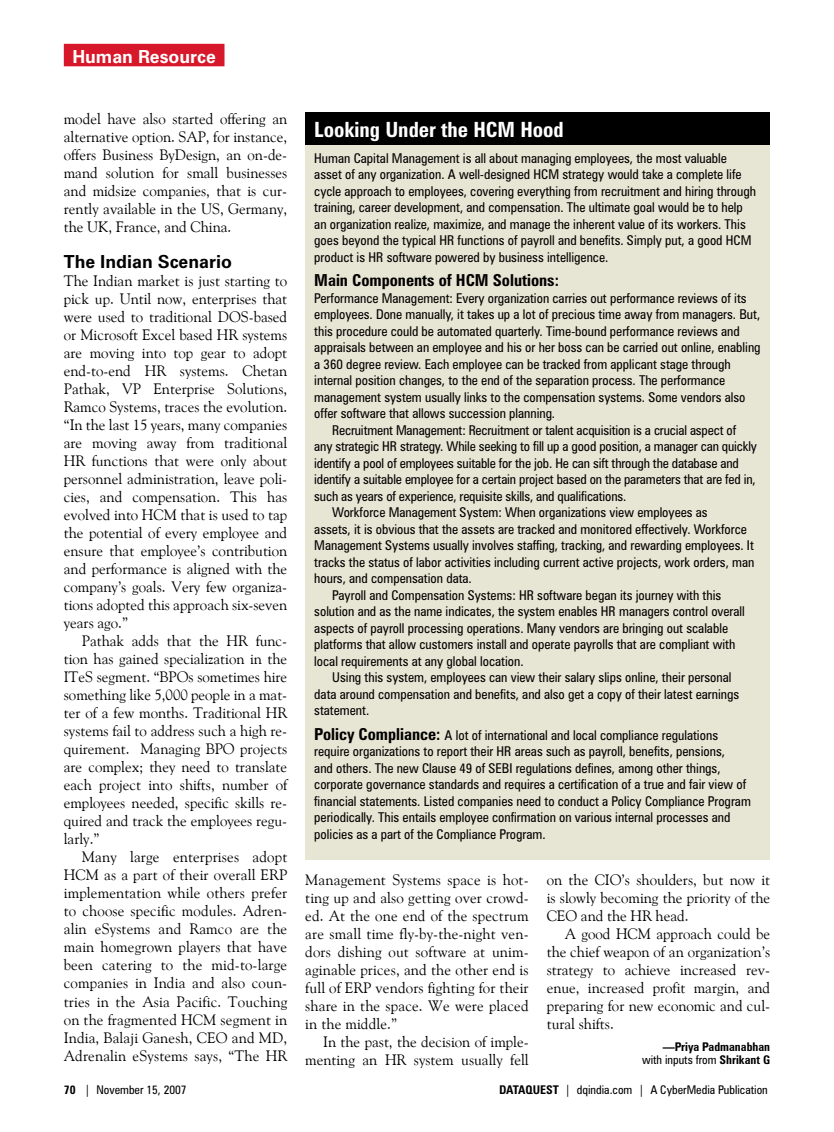
<style>
.page{position:relative;width:834px;height:1132px;background:#fff}
.page>*{position:absolute;margin:0;border:0;box-sizing:border-box;transform-origin:0 0}
.t1{font:700 condensed 21px "Zurich BT";color:#fff}
.t2{font:700 18px "Zurich BT";color:#000}
.t3{font:700 18px "Zurich BT";color:#fff}
.t4{font:700 condensed 16.5px "Zurich BT";color:#000}
.t5{font:15px/18px "Goudy Old Style";color:#000;text-align:justify}
.t6{font:condensed 13.5px/16.5px "Zurich BT";color:#000}
.t7{font:condensed 12px "Zurich BT";color:#000}
.t8{font:700 condensed 12px/13.5px "Zurich BT";color:#000;text-align:right}
.s1{font-weight:700;font-size:16.5px}
.s2{font-weight:400}
.s3{font-weight:700}
</style>
<div class="page">
<div style="left:64px;top:44px;width:160px;height:22px;background:#d7182a"></div>
<div style="left:305px;top:112px;width:465px;height:747px;background:#e7e5d3"></div>
<div style="left:305px;top:112px;width:465px;height:33px;background:#000"></div>
<h2 class="t3" style="left:72px;top:45px;width:145px">Human Resource</h2>
<p class="t5" style="left:64px;top:109px;width:225px">model have also started offering an alternative option. SAP, for instance, offers Business ByDesign, an on-de&shy;mand solution for small businesses and midsize companies, that is cur&shy;rently available in the US, Germany, the UK, France, and China.</p>
<h2 class="t2" style="left:64px;top:250px;width:170px">The Indian Scenario</h2>
<p class="t5" style="left:64px;top:271px;width:225px">The Indian market is just starting to pick up. Until now, enterprises that were used to traditional DOS-based or Microsoft Excel based HR systems are moving into top gear to adopt end-to-end HR systems. Chetan Pathak, VP Enterprise Solutions, Ramco Systems, traces the evolution. “In the last 15 years, many companies are moving away from traditional HR functions that were only about personnel administration, leave poli&shy;cies, and compensation. This has evolved into HCM that is used to tap the potential of every employee and ensure that employee’s contribution and performance is aligned with the company’s goals. Very few organiza&shy;tions adopted this approach six-seven years ago.”</p>
<p class="t5" style="left:64px;top:631px;width:225px;text-indent:18px">Pathak adds that the HR func&shy;tion has gained specialization in the ITeS segment. “BPOs sometimes hire something like 5,000 people in a mat&shy;ter of a few months. Traditional HR systems fail to address such a high re&shy;quirement. Managing BPO projects are complex; they need to translate each project into shifts, number of employees needed, specific skills re&shy;quired and track the employees regu&shy;larly.”</p>
<p class="t5" style="left:64px;top:847px;width:225px;text-indent:18px">Many large enterprises adopt HCM as a part of their overall ERP implementation while others prefer to choose specific modules. Adren&shy;alin eSystems and Ramco are the main homegrown players that have been catering to the mid-to-large companies in India and also coun&shy;tries in the Asia Pacific. Touching on the fragmented HCM segment in India, Balaji Ganesh, CEO and MD, Adrenalin eSystems says, “The HR</p>
<h1 class="t1" style="left:314px;top:117px;width:251px">Looking Under the HCM Hood</h1>
<p class="t6" style="left:314px;top:150px;width:443px">Human Capital Management is all about managing employees, the most valuable asset of any organization. A well-designed HCM strategy would take a complete life cycle approach to employees, covering everything from recruitment and hiring through training, career development, and compensation. The ultimate goal would be to help an organization realize, maximize, and manage the inherent value of its workers. This goes beyond the typical HR functions of payroll and benefits. Simply put, a good HCM product is HR software powered by business intelligence.</p>
<p class="t4" style="left:314px;top:270px;width:246px">Main Components of HCM Solutions:</p>
<p class="t6" style="left:314px;top:289px;width:434px">Performance Management: Every organization carries out performance reviews of its</p>
<p class="t6" style="left:314px;top:306px;width:447px">employees. Done manually, it takes up a lot of precious time away from managers. But,</p>
<p class="t6" style="left:314px;top:322px;width:427px">this procedure could be automated quarterly. Time-bound performance reviews and</p>
<p class="t6" style="left:314px;top:339px;width:448px">appraisals between an employee and his or her boss can be carried out online, enabling</p>
<p class="t6" style="left:314px;top:355px;width:418px">a 360 degree review. Each employee can be tracked from applicant stage through</p>
<p class="t6" style="left:314px;top:372px;width:412px">internal position changes, to the end of the separation process. The performance</p>
<p class="t6" style="left:314px;top:388px;width:432px">management system usually links to the compensation systems. Some vendors also</p>
<p class="t6" style="left:314px;top:405px;width:242px">offer software that allows succession planning.</p>
<p class="t6" style="left:332px;top:421px;width:405px">Recruitment Management: Recruitment or talent acquisition is a crucial aspect of</p>
<p class="t6" style="left:314px;top:438px;width:444px">any strategic HR strategy. While seeking to fill up a good position, a manager can quickly</p>
<p class="t6" style="left:314px;top:454px;width:426px">identify a pool of employees suitable for the job. He can sift through the database and</p>
<p class="t6" style="left:314px;top:471px;width:443px">identify a suitable employee for a certain project based on the parameters that are fed in,</p>
<p class="t6" style="left:314px;top:487px;width:313px">such as years of experience, requisite skills, and qualifications.</p>
<p class="t6" style="left:332px;top:504px;width:377px">Workforce Management System: When organizations view employees as</p>
<p class="t6" style="left:314px;top:520px;width:434px">assets, it is obvious that the assets are tracked and monitored effectively. Workforce</p>
<p class="t6" style="left:314px;top:537px;width:441px">Management Systems usually involves staffing, tracking, and rewarding employees. It</p>
<p class="t6" style="left:314px;top:553px;width:441px">tracks the status of labor activities including current active projects, work orders, man</p>
<p class="t6" style="left:314px;top:570px;width:159px">hours, and compensation data.</p>
<p class="t6" style="left:332px;top:586px;width:390px">Payroll and Compensation Systems: HR software began its journey with this</p>
<p class="t6" style="left:314px;top:603px;width:432px">solution and as the name indicates, the system enables HR managers control overall</p>
<p class="t6" style="left:314px;top:619px;width:415px">aspects of payroll processing operations. Many vendors are bringing out scalable</p>
<p class="t6" style="left:314px;top:636px;width:422px">platforms that allow customers install and operate payrolls that are compliant with</p>
<p class="t6" style="left:314px;top:652px;width:211px">local requirements at any global location.</p>
<p class="t6" style="left:332px;top:669px;width:400px">Using this system, employees can view their salary slips online, their personal</p>
<p class="t6" style="left:314px;top:685px;width:426px">data around compensation and benefits, and also get a copy of their latest earnings</p>
<p class="t6" style="left:314px;top:702px;width:56px">statement.</p>
<p class="t6" style="left:314px;top:726px;width:438px"><span class="s1">Policy Compliance:</span> A lot of international and local compliance regulations require organizations to report their HR areas such as payroll, benefits, pensions,<br>and others. The new Clause 49 of SEBI regulations defines, among other things, corporate governance standards and requires a certification of a true and fair view of financial statements. Listed companies need to conduct a Policy Compliance Program periodically. This entails employee confirmation on various internal processes and policies as a part of the Compliance Program.</p>
<p class="t5" style="left:546px;top:869px;width:225px">on the CIO’s shoulders, but now it is slowly becoming the priority of the CEO and the HR head.</p>
<p class="t5" style="left:546px;top:923px;width:225px;text-indent:18px">A good HCM approach could be the chief weapon of an organization’s strategy to achieve increased rev&shy;enue, increased profit margin, and preparing for new economic and cul&shy;tural shifts.</p>
<p class="t8" style="left:642px;top:1039px;width:130px">—Priya Padmanabhan <span class="s2">with inputs from</span> Shrikant G</p>
<p class="t5" style="left:305px;top:869px;width:225px">Management Systems space is hot&shy;ting up and also getting over crowd&shy;ed. At the one end of the spectrum are small time fly-by-the-night ven&shy;dors dishing out software at unim&shy;aginable prices, and the other end is full of ERP vendors fighting for their share in the space. We were placed in the middle.”</p>
<p class="t5" style="left:305px;top:1031px;width:225px;text-align:right">In the past, the decision of imple&shy;menting an HR system usually fell</p>
<p class="t7" style="left:64px;top:1081px;width:124px"><span class="s3">70</span> | November 15, 2007</p>
<p class="t7" style="left:499px;top:1081px;width:270px"><span class="s3">DATAQUEST</span> | dqindia.com | A CyberMedia Publication</p>
</div>
